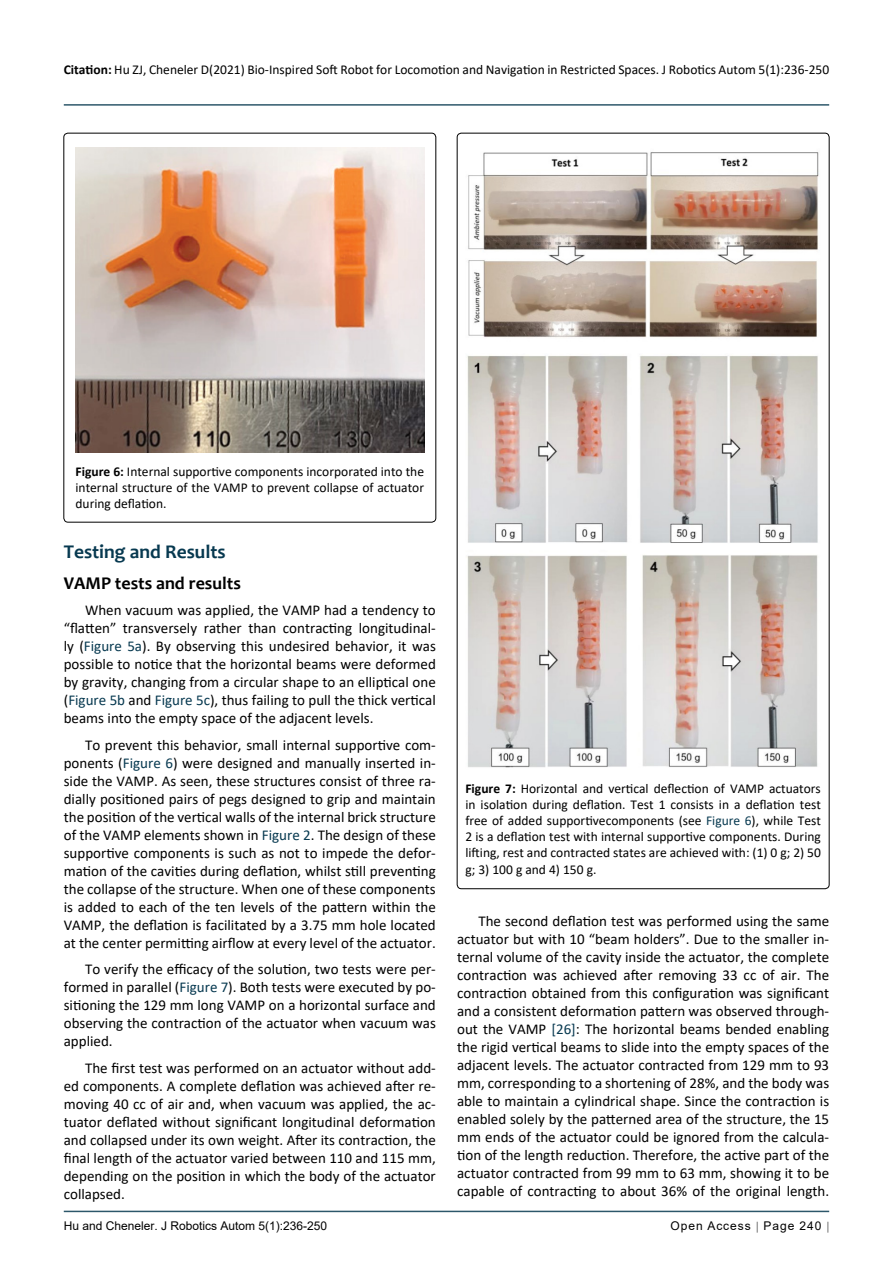
<style>
.page{position:relative;width:893px;height:1263px;background:#fff}
.page>*{position:absolute;margin:0;border:0;box-sizing:border-box;transform-origin:0 0}
.t1{font:700 19.5px "Candara";color:#073950}
.t2{font:700 18px "Candara";color:#000}
.t3{font:15px/18px "Calibri";color:#000;text-align:justify}
.t4{font:13.5px/16.2px "Calibri";color:#000;text-align:justify}
.t5{font:12px "Arial";color:#000}
.t6{font:12px "Arial";letter-spacing:.08em;color:#000}
.s1{font-weight:700}
.s2{color:#073950}
</style>
<div class="page">
<hr style="left:64px;top:1211px;width:765px;height:1px;background:#073950">
<hr style="left:64px;top:104px;width:765px;height:2px;background:#073950">
<div style="left:64px;top:133px;width:372px;height:389px;border:1px solid #000;border-radius:4px"></div>
<img style="left:76px;top:147px;width:348px;height:306px">
<img style="left:467px;top:152px;width:352px;height:616px">
<p class="t4" style="left:64px;top:61px;width:767px"><span class="s1">Citation:</span> Hu ZJ, Cheneler D(2021) Bio-Inspired Soft Robot for Locomotion and Navigation in Restricted Spaces. J Robotics Autom 5(1):236-250</p>
<p class="t4" style="left:76px;top:463px;width:350px"><span class="s1">Figure 6:</span> Internal supportive components incorporated into the internal structure of the VAMP to prevent collapse of actuator during deflation.</p>
<h1 class="t1" style="left:64px;top:539px;width:163px">Testing and Results</h1>
<p class="t2" style="left:64px;top:571px;width:179px">VAMP tests and results</p>
<p class="t3" style="left:64px;top:601px;width:374px;text-indent:21px">When vacuum was applied, the VAMP had a tendency to “flatten” transversely rather than contracting longitudinal&shy;ly (<span class="s2">Figure 5a</span>). By observing this undesired behavior, it was possible to notice that the horizontal beams were deformed by gravity, changing from a circular shape to an elliptical one (<span class="s2">Figure 5b</span> and <span class="s2">Figure 5c</span>), thus failing to pull the thick vertical beams into the empty space of the adjacent levels.</p>
<p class="t3" style="left:64px;top:735px;width:374px;text-indent:21px">To prevent this behavior, small internal supportive com&shy;ponents (<span class="s2">Figure 6</span>) were designed and manually inserted in&shy;side the VAMP. As seen, these structures consist of three ra&shy;dially positioned pairs of pegs designed to grip and maintain the position of the vertical walls of the internal brick structure of the VAMP elements shown in <span class="s2">Figure 2</span>. The design of these supportive components is such as not to impede the defor&shy;mation of the cavities during deflation, whilst still preventing the collapse of the structure. When one of these components is added to each of the ten levels of the pattern within the VAMP, the deflation is facilitated by a 3.75 mm hole located at the center permitting airflow at every level of the actuator.</p>
<p class="t3" style="left:64px;top:960px;width:374px;text-indent:21px">To verify the efficacy of the solution, two tests were per&shy;formed in parallel (<span class="s2">Figure 7</span>). Both tests were executed by po&shy;sitioning the 129 mm long VAMP on a horizontal surface and observing the contraction of the actuator when vacuum was applied.</p>
<p class="t3" style="left:64px;top:1058px;width:374px;text-indent:21px">The first test was performed on an actuator without add&shy;ed components. A complete deflation was achieved after re&shy;moving 40 cc of air and, when vacuum was applied, the ac&shy;tuator deflated without significant longitudinal deformation and collapsed under its own weight. After its contraction, the final length of the actuator varied between 110 and 115 mm, depending on the position in which the body of the actuator collapsed.</p>
<p class="t4" style="left:465px;top:780px;width:357px"><span class="s1">Figure 7:</span> Horizontal and vertical deflection of VAMP actuators in isolation during deflation. Test 1 consists in a deflation test free of added supportivecomponents (see <span class="s2">Figure 6</span>), while Test 2 is a deflation test with internal supportive components. During lifting, rest and contracted states are achieved with: (1) 0 g; 2) 50 g; 3) 100 g and 4) 150 g.</p>
<p class="t3" style="left:457px;top:912px;width:374px;text-indent:21px">The second deflation test was performed using the same actuator but with 10 “beam holders”. Due to the smaller in&shy;ternal volume of the cavity inside the actuator, the complete contraction was achieved after removing 33 cc of air. The contraction obtained from this configuration was significant and a consistent deformation pattern was observed through&shy;out the VAMP <span class="s2">[26]</span>: The horizontal beams bended enabling the rigid vertical beams to slide into the empty spaces of the adjacent levels. The actuator contracted from 129 mm to 93 mm, corresponding to a shortening of 28%, and the body was able to maintain a cylindrical shape. Since the contraction is enabled solely by the patterned area of the structure, the 15 mm ends of the actuator could be ignored from the calcula&shy;tion of the length reduction. Therefore, the active part of the actuator contracted from 99 mm to 63 mm, showing it to be capable of contracting to about 36% of the original length.</p>
<p class="t5" style="left:64px;top:1217px;width:265px">Hu and Cheneler. J Robotics Autom 5(1):236-250</p>
<p class="t6" style="left:670px;top:1217px;width:152px">Open Access Page 240</p>
</div>
